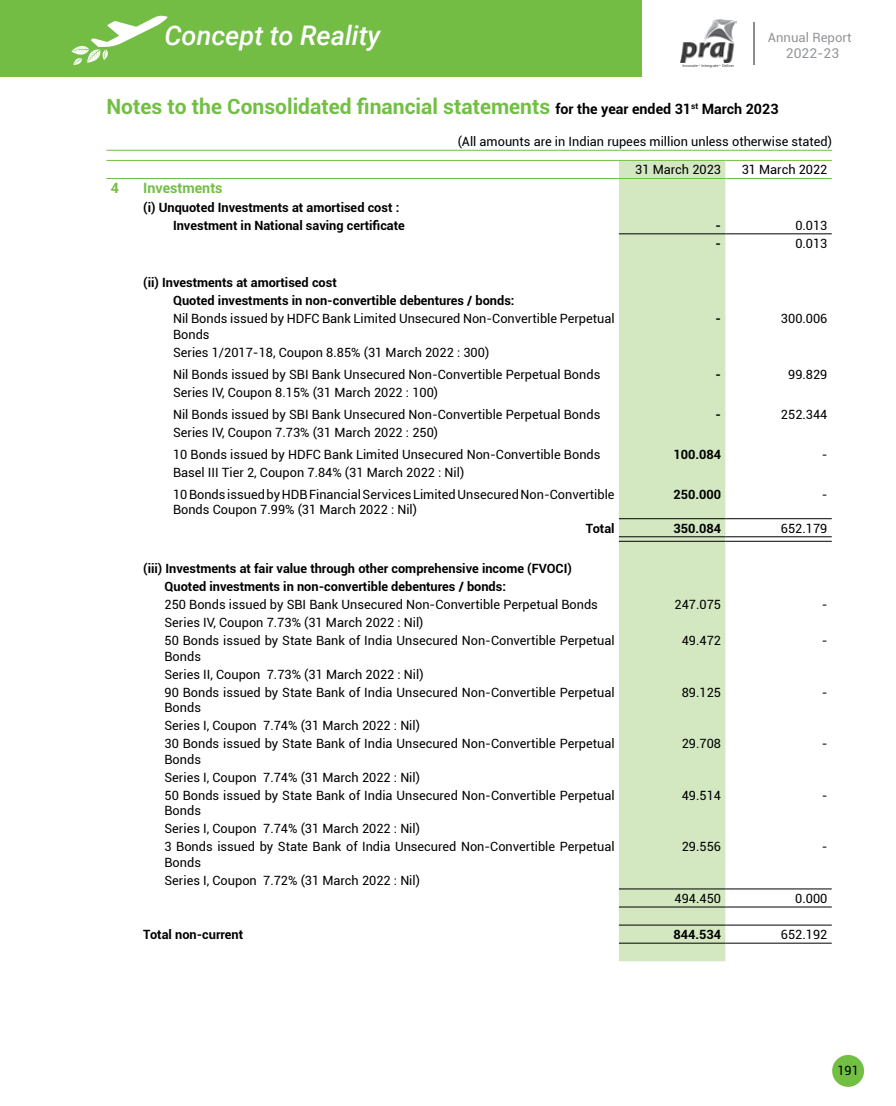
<style>
.page{position:relative;width:896px;height:1106px;background:#fff}
.page>*{position:absolute;margin:0;border:0;box-sizing:border-box;transform-origin:0 0}
.t1{font:italic 500 27px "Roboto";color:#fff}
.t2{font:700 21px "Roboto";color:#72bf44}
.t3{font:700 14.25px "Roboto";color:#72bf44}
.t4{font:13.5px "Roboto";color:#949699}
.t5{font:12.75px/18px "Roboto";color:#000}
.t6{font:700 12.75px/18px "Roboto";color:#000}
.t7{font:12.75px "Roboto";color:#949699}
.t8{font:3.75px "Roboto";color:#414042;scale:1.04 1}
.s1{font-size:14.25px;color:#000}
</style>
<div class="page">
<div style="left:831px;top:1054px;width:32px;height:32px;background:#72bf44;border-radius:50%"></div>
<hr style="left:752px;top:22px;width:2px;height:43px;background:#8a8c8e">
<img style="left:680px;top:20px;width:56px;height:42px">
<div style="left:2px;top:0;width:638px;height:77px;background:#73bd45"></div>
<svg style="left:71px;top:16px;width:96px;height:49px"></svg>
<hr style="left:106px;top:150px;width:725px;height:1px;background:#72bf44">
<div style="left:618px;top:161px;width:107px;height:800px;background:#d3e8c1"></div>
<hr style="left:106px;top:160px;width:33px;height:1px;background:#72bf44">
<hr style="left:139px;top:160px;width:479px;height:1px;background:#72bf44">
<hr style="left:618px;top:160px;width:107px;height:1px;background:#72bf44">
<hr style="left:725px;top:160px;width:106px;height:1px;background:#72bf44">
<hr style="left:106px;top:178px;width:33px;height:1px;background:#72bf44">
<hr style="left:139px;top:178px;width:479px;height:1px;background:#72bf44">
<hr style="left:618px;top:178px;width:107px;height:1px;background:#72bf44">
<hr style="left:725px;top:178px;width:106px;height:1px;background:#72bf44">
<hr style="left:618px;top:518px;width:107px;height:1px;background:#000">
<hr style="left:725px;top:518px;width:106px;height:1px;background:#000">
<hr style="left:618px;top:536px;width:107px;height:1px;background:#000">
<hr style="left:725px;top:536px;width:106px;height:1px;background:#000">
<hr style="left:618px;top:541px;width:107px;height:1px;background:#000">
<hr style="left:725px;top:541px;width:106px;height:1px;background:#000">
<hr style="left:618px;top:888px;width:107px;height:1px;background:#000">
<hr style="left:725px;top:888px;width:106px;height:1px;background:#000">
<hr style="left:618px;top:906px;width:107px;height:1px;background:#000">
<hr style="left:725px;top:906px;width:106px;height:1px;background:#000">
<hr style="left:618px;top:924px;width:107px;height:1px;background:#000">
<hr style="left:725px;top:924px;width:106px;height:1px;background:#000">
<hr style="left:618px;top:942px;width:107px;height:1px;background:#000">
<hr style="left:725px;top:942px;width:106px;height:1px;background:#000">
<hr style="left:618px;top:233px;width:107px;height:1px;background:#000">
<hr style="left:725px;top:233px;width:106px;height:1px;background:#000">
<h1 class="t1" style="left:164px;top:16px;width:217px">Concept to Reality</h1>
<p class="t8" style="left:682px;top:63px;width:51px">Innovate ● Intergrate ● Deliver</p>
<p class="t7" style="left:767px;top:29px;width:85px">Annual Report</p>
<p class="t4" style="left:785px;top:44px;width:55px">2022-23</p>
<h2 class="t2" style="left:106px;top:91px;width:673px">Notes to the Consolidated financial statements <span class="s1">for the year ended 31</span><sup>st</sup> <span class="s1">March 2023</span></h2>
<p class="t3" style="left:111px;top:178px;width:10px">4</p>
<p class="t3" style="left:143px;top:178px;width:81px">Investments</p>
<p class="t6" style="left:173px;top:197px;width:233px;text-indent:-30px">(i) Unquoted Investments at amortised cost :<br>Investment in National saving certificate</p>
<p class="t5" style="left:457px;top:132px;width:376px">(All amounts are in Indian rupees million unless otherwise stated)</p>
<p class="t5" style="left:635px;top:160px;width:87px">31 March 2023</p>
<p class="t5" style="left:741px;top:160px;width:87px">31 March 2022</p>
<p class="t6" style="left:715px;top:215px;width:7px">-</p>
<p class="t5" style="left:795px;top:215px;width:34px">0.013</p>
<p class="t6" style="left:715px;top:234px;width:7px">-</p>
<p class="t5" style="left:795px;top:234px;width:34px">0.013</p>
<p class="t6" style="left:173px;top:273px;width:343px;text-indent:-30px">(ii) Investments at amortised cost<br>Quoted investments in non-convertible debentures / bonds:</p>
<p class="t5" style="left:173px;top:311px;width:443px;line-height:15.3px">Nil Bonds issued by HDFC Bank Limited Unsecured Non-Convertible Perpetual<br>Bonds</p>
<p class="t6" style="left:715px;top:309px;width:7px">-</p>
<p class="t5" style="left:780px;top:309px;width:48px">300.006</p>
<p class="t5" style="left:173px;top:341px;width:428px;line-height:22px">Series 1/2017-18, Coupon 8.85% (31 March 2022 : 300)<br>Nil Bonds issued by SBI Bank Unsecured Non-Convertible Perpetual Bonds</p>
<p class="t6" style="left:715px;top:365px;width:7px">-</p>
<p class="t5" style="left:787px;top:365px;width:41px">99.829</p>
<p class="t5" style="left:173px;top:381px;width:428px;line-height:22px">Series IV, Coupon 8.15% (31 March 2022 : 100)<br>Nil Bonds issued by SBI Bank Unsecured Non-Convertible Perpetual Bonds</p>
<p class="t5" style="left:173px;top:421px;width:429px;line-height:22px">Series IV, Coupon 7.73% (31 March 2022 : 250)<br>10 Bonds issued by HDFC Bank Limited Unsecured Non-Convertible Bonds</p>
<p class="t5" style="left:173px;top:461px;width:443px;line-height:22px">Basel III Tier 2, Coupon 7.84% (31 March 2022 : Nil)<br>10 Bonds issued by HDB Financial Services Limited Unsecured Non-Convertible</p>
<p class="t5" style="left:173px;top:500px;width:245px">Bonds Coupon 7.99% (31 March 2022 : Nil)</p>
<p class="t6" style="left:715px;top:405px;width:7px">-</p>
<p class="t5" style="left:780px;top:405px;width:48px">252.344</p>
<p class="t6" style="left:673px;top:445px;width:49px">100.084</p>
<p class="t5" style="left:821px;top:445px;width:7px">-</p>
<p class="t6" style="left:673px;top:485px;width:49px">250.000</p>
<p class="t5" style="left:821px;top:485px;width:7px">-</p>
<p class="t6" style="left:585px;top:518px;width:30px">Total</p>
<p class="t6" style="left:673px;top:518px;width:49px">350.084</p>
<p class="t5" style="left:780px;top:518px;width:48px">652.179</p>
<p class="t6" style="left:164px;top:559px;width:408px;text-indent:-21px">(iii) Investments at fair value through other comprehensive income (FVOCI)<br>Quoted investments in non-convertible debentures / bonds:</p>
<p class="t5" style="left:164px;top:595px;width:435px">250 Bonds issued by SBI Bank Unsecured Non-Convertible Perpetual Bonds</p>
<p class="t5" style="left:674px;top:595px;width:48px">247.075</p>
<p class="t5" style="left:821px;top:595px;width:7px">-</p>
<p class="t5" style="left:164px;top:613px;width:451px">Series IV, Coupon 7.73% (31 March 2022 : Nil)<br>50 Bonds issued by State Bank of India Unsecured Non-Convertible Perpetual</p>
<p class="t5" style="left:164px;top:646px;width:38px">Bonds</p>
<p class="t5" style="left:681px;top:631px;width:41px">49.472</p>
<p class="t5" style="left:821px;top:631px;width:7px">-</p>
<p class="t5" style="left:164px;top:665px;width:451px">Series II, Coupon 7.73% (31 March 2022 : Nil)<br>90 Bonds issued by State Bank of India Unsecured Non-Convertible Perpetual</p>
<p class="t5" style="left:164px;top:698px;width:38px">Bonds</p>
<p class="t5" style="left:164px;top:716px;width:451px">Series I, Coupon 7.74% (31 March 2022 : Nil)<br>30 Bonds issued by State Bank of India Unsecured Non-Convertible Perpetual</p>
<p class="t5" style="left:164px;top:749px;width:38px">Bonds</p>
<p class="t5" style="left:164px;top:767px;width:451px">Series I, Coupon 7.74% (31 March 2022 : Nil)<br>50 Bonds issued by State Bank of India Unsecured Non-Convertible Perpetual</p>
<p class="t5" style="left:164px;top:801px;width:38px">Bonds</p>
<p class="t5" style="left:164px;top:819px;width:451px">Series I, Coupon 7.74% (31 March 2022 : Nil)<br>3 Bonds issued by State Bank of India Unsecured Non-Convertible Perpetual</p>
<p class="t5" style="left:164px;top:852px;width:38px">Bonds</p>
<p class="t5" style="left:164px;top:870px;width:257px">Series I, Coupon 7.72% (31 March 2022 : Nil)</p>
<p class="t5" style="left:681px;top:683px;width:41px">89.125</p>
<p class="t5" style="left:821px;top:683px;width:7px">-</p>
<p class="t5" style="left:681px;top:734px;width:41px">29.708</p>
<p class="t5" style="left:821px;top:734px;width:7px">-</p>
<p class="t5" style="left:681px;top:785px;width:41px">49.514</p>
<p class="t5" style="left:821px;top:785px;width:7px">-</p>
<p class="t5" style="left:681px;top:837px;width:41px">29.556</p>
<p class="t5" style="left:821px;top:837px;width:7px">-</p>
<p class="t5" style="left:674px;top:888px;width:48px">494.450</p>
<p class="t5" style="left:794px;top:888px;width:34px">0.000</p>
<p class="t6" style="left:143px;top:924px;width:101px">Total non-current</p>
<p class="t6" style="left:673px;top:924px;width:49px">844.534</p>
<p class="t5" style="left:780px;top:924px;width:48px">652.192</p>
<p class="t5" style="left:836px;top:1060px;width:23px">191</p>
</div>
